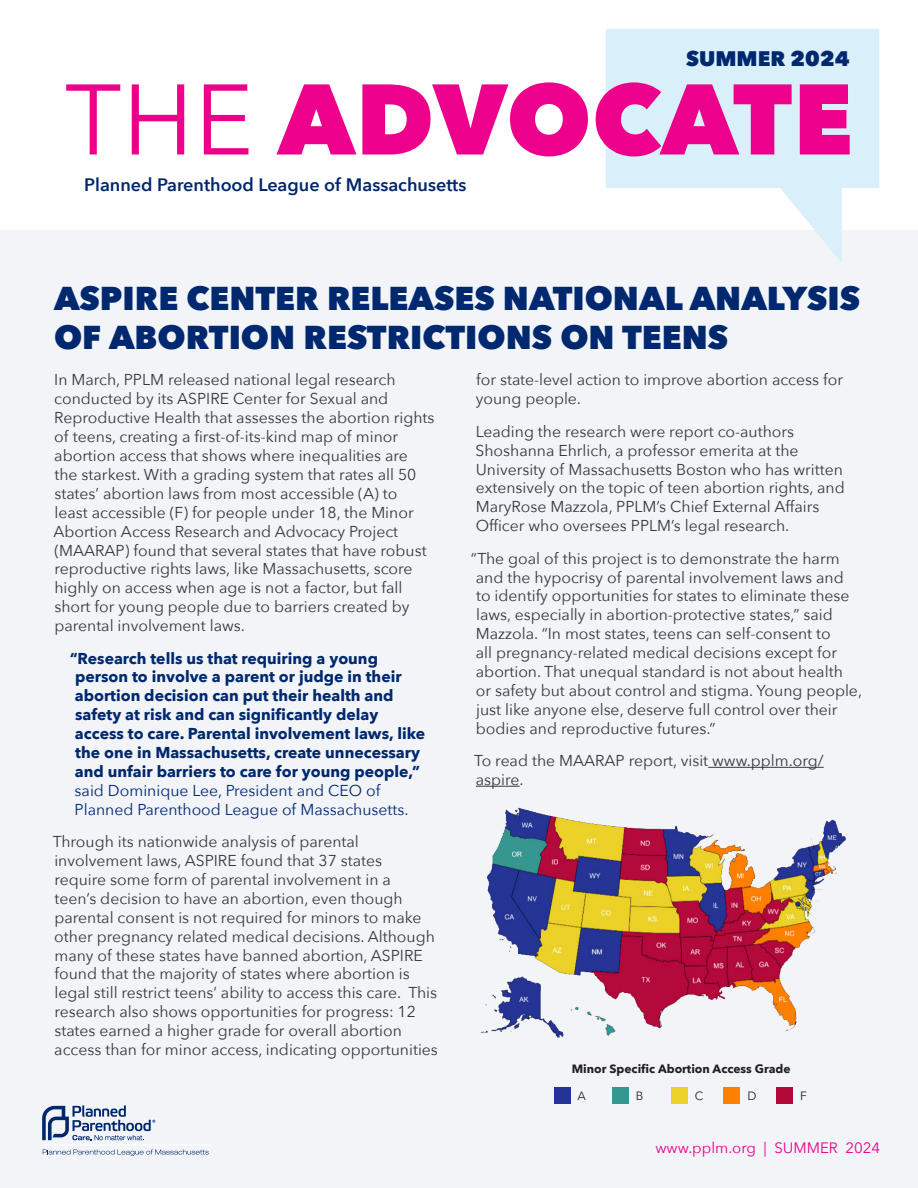
<style>
.page{position:relative;width:918px;height:1188px;background:#fff}
.page>*{position:absolute;margin:0;border:0;box-sizing:border-box;transform-origin:0 0}
.t1{font:800 99px "Avenir Next";color:#ec008c}
.H1_blue{font:800 33px/39.6px "Avenir Next";color:#00286e}
.t2{font:800 21px "Avenir Next";color:#00286e}
.t3{font:600 18px "Avenir Next";color:#00286e}
.body{font:15.75px/18.9px "Avenir Next";color:#333840}
.quote{font:700 15.75px/18.9px "Avenir Next";color:#00286e}
.body-2{font:15px "Avenir Next";color:#ec008c}
.body-3{font:700 12px "Avenir Next";color:#231f20}
.body-4{font:12px "Avenir Next";color:#231f20}
.s1{font-weight:400}
</style>
<div class="page">
<div style="left:0;top:230px;width:918px;height:958px;background:#f2f4f8"></div>
<svg style="left:606px;top:29px;width:273px;height:234px;fill:#d9f0fa"></svg>
<hr style="left:708px;top:767px;width:116px;height:1px;background:#333840">
<hr style="left:42px;top:1145px;width:170px;height:1px;background:#fff">
<svg style="left:42px;top:1105px;width:113px;height:35px"></svg>
<svg style="left:43px;top:1150px;width:166px;height:6px"></svg>
<img style="left:475px;top:785px;width:371px;height:253px">
<div style="left:554px;top:1087px;width:17px;height:16px;background:#253494"></div>
<div style="left:612px;top:1087px;width:16px;height:16px;background:#35978f"></div>
<div style="left:671px;top:1087px;width:16px;height:16px;background:#ebd128"></div>
<div style="left:724px;top:1087px;width:16px;height:16px;background:#ff7f00"></div>
<div style="left:776px;top:1087px;width:17px;height:16px;background:#b3093a"></div>
<p class="t2" style="left:686px;top:46px;width:165px">SUMMER 2024</p>
<p class="t1" style="left:65px;top:58px;width:789px"><span class="s1">THE</span> ADVOCATE</p>
<p class="t3" style="left:84px;top:169px;width:384px">Planned Parenthood League of Massachusetts</p>
<p class="H1_blue" style="left:54px;top:278px;width:808px">ASPIRE CENTER RELEASES NATIONAL ANALYSIS<br>OF ABORTION RESTRICTIONS ON TEENS</p>
<p class="body" style="left:53px;top:370px;width:383px">In March, PPLM released national legal research conducted by its ASPIRE Center for Sexual and Reproductive Health that assesses the abortion rights of teens, creating a first-of-its-kind map of minor abortion access that shows where inequalities are<br>the starkest. With a grading system that rates all 50 states’ abortion laws from most accessible (A) to<br>least accessible (F) for people under 18, the Minor Abortion Access Research and Advocacy Project (MAARAP) found that several states that have robust reproductive rights laws, like Massachusetts, score highly on access when age is not a factor, but fall short for young people due to barriers created by parental involvement laws.</p>
<p class="quote" style="left:75px;top:648px;width:352px;text-indent:-5px">“Research tells us that requiring a young person to involve a parent or judge in their abortion decision can put their health and safety at risk and can significantly delay access to care. Parental involvement laws, like the one in Massachusetts, create unnecessary and unfair barriers to care for young people,” <span class="s1">said Dominique Lee, President and CEO of Planned Parenthood League of Massachusetts.</span></p>
<p class="body" style="left:53px;top:832px;width:387px">Through its nationwide analysis of parental involvement laws, ASPIRE found that 37 states<br>require some form of parental involvement in a<br>teen’s decision to have an abortion, even though parental consent is not required for minors to make other pregnancy related medical decisions. Although many of these states have banned abortion, ASPIRE found that the majority of states where abortion is legal still restrict teens’ ability to access this care. This research also shows opportunities for progress: 12 states earned a higher grade for overall abortion access than for minor access, indicating opportunities</p>
<p class="body" style="left:476px;top:370px;width:369px">for state-level action to improve abortion access for young people.</p>
<p class="body" style="left:476px;top:421px;width:371px">Leading the research were report co-authors Shoshanna Ehrlich, a professor emerita at the University of Massachusetts Boston who has written extensively on the topic of teen abortion rights, and MaryRose Mazzola, PPLM’s Chief External Affairs Officer who oversees PPLM’s legal research.</p>
<p class="body" style="left:476px;top:548px;width:388px;text-indent:-5px">“The goal of this project is to demonstrate the harm and the hypocrisy of parental involvement laws and to identify opportunities for states to eliminate these laws, especially in abortion-protective states,” said Mazzola. “In most states, teens can self-consent to<br>all pregnancy-related medical decisions except for abortion. That unequal standard is not about health or safety but about control and stigma. Young people, just like anyone else, deserve full control over their bodies and reproductive futures.”</p>
<p class="body" style="left:474px;top:751px;width:351px">To read the MAARAP report, visit www.pplm.org/ aspire.</p>
<p class="body-3" style="left:572px;top:1059px;width:220px">Minor Specific Abortion Access Grade</p>
<p class="body-4" style="left:577px;top:1085px;width:10px">A</p>
<p class="body-4" style="left:636px;top:1085px;width:9px">B</p>
<p class="body-4" style="left:695px;top:1085px;width:10px">C</p>
<p class="body-4" style="left:747px;top:1085px;width:11px">D</p>
<p class="body-4" style="left:800px;top:1085px;width:8px">F</p>
<p class="body-2" style="left:655px;top:1135px;width:226px">www.pplm.org | SUMMER 2024</p>
</div>
